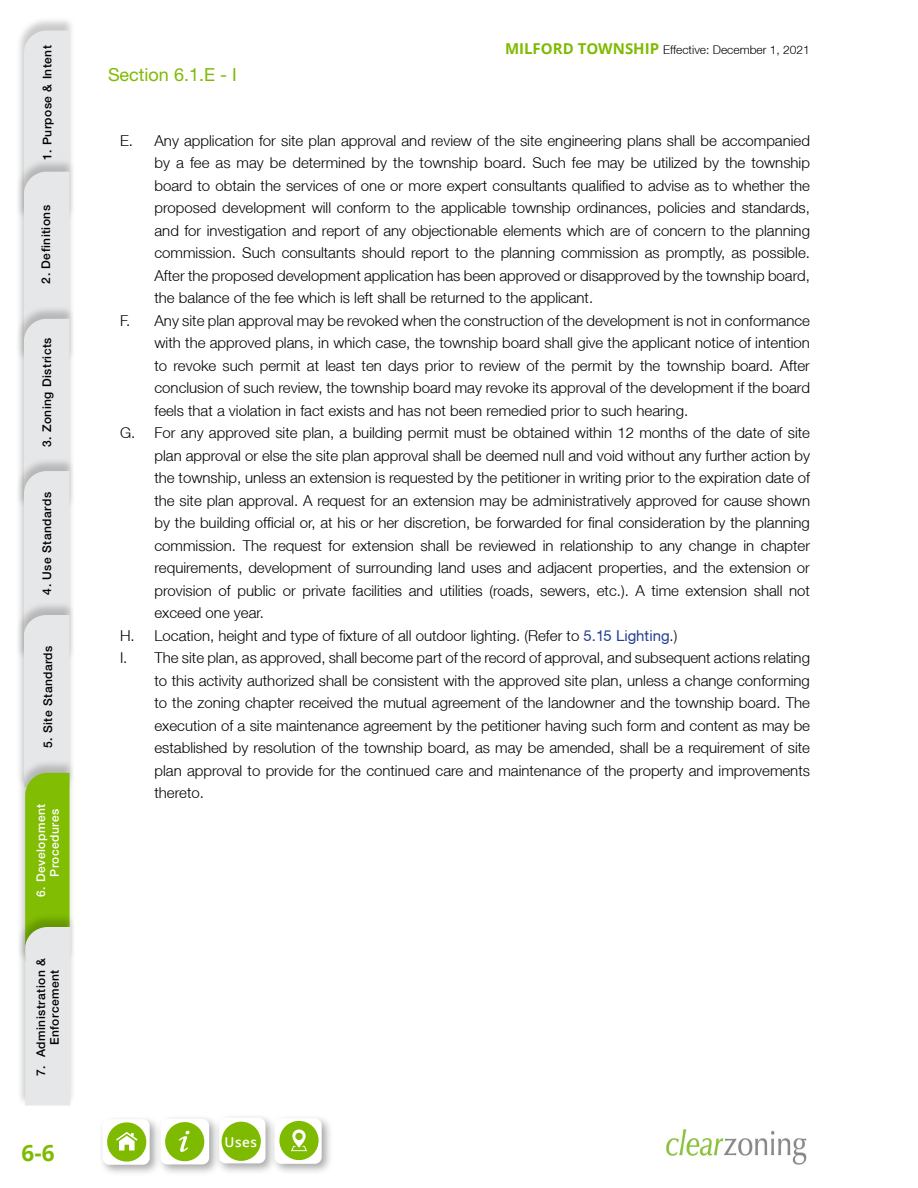
<style>
.page{position:relative;width:918px;height:1188px;background:#fff}
.page>*{position:absolute;margin:0;border:0;box-sizing:border-box;transform-origin:0 0}
.t1{font:700 22.5px "Open Sans";color:#7ebb00}
.t2{font:18px "Helvetica Neue LT Std";color:#7ebb00}
.t3{font:300 15px "Helvetica Neue LT";color:#000}
.t4{font:600 13.5px "Open Sans";color:#fff}
.t5{font:500 12px/13.5px "Helvetica Neue LT Std";letter-spacing:.04em;color:#000}
.t6{font:300 12px "Helvetica Neue LT";color:#000}
.t7{font:500 12px/13.5px "Helvetica Neue LT Std";letter-spacing:.04em;color:#fff}
.s1{font-family:"Open Sans";font-weight:700;font-size:15px;color:#7ebb00}
.s2{font-family:"Helvetica Neue CE";font-weight:400;color:#25408f}
</style>
<div class="page">
<div style="left:215px;top:1114px;width:63px;height:62px;background:#000;opacity:.35"></div>
<div style="left:219px;top:1118px;width:47px;height:45px;background:#fff;border-radius:7px"></div>
<div style="left:270px;top:1114px;width:64px;height:62px;background:#000;opacity:.35"></div>
<div style="left:275px;top:1118px;width:47px;height:46px;background:#fff;border-radius:7px"></div>
<svg style="left:277px;top:1119px;width:44px;height:43px"></svg>
<div style="left:295px;top:1133px;width:8px;height:7px;background:#7ebb00;border-radius:50%"></div>
<div style="left:98px;top:1115px;width:64px;height:62px;background:#000;opacity:.35"></div>
<div style="left:103px;top:1119px;width:47px;height:46px;background:#fff;border-radius:7px"></div>
<svg style="left:105px;top:1120px;width:43px;height:44px"></svg>
<div style="left:156px;top:1115px;width:65px;height:62px;background:#000;opacity:.35"></div>
<div style="left:161px;top:1119px;width:48px;height:45px;background:#fff;border-radius:7px"></div>
<svg style="left:163px;top:1120px;width:42px;height:43px"></svg>
<div style="left:222px;top:1122px;width:39px;height:39px;background:#7ebb00;border-radius:50%"></div>
<img style="left:666px;top:1129px;width:141px;height:35px">
<div style="left:15px;top:17px;width:60px;height:203px;background:#000;opacity:.21"></div>
<div style="left:15px;top:158px;width:60px;height:203px;background:#000;opacity:.21"></div>
<div style="left:15px;top:305px;width:60px;height:203px;background:#000;opacity:.21"></div>
<div style="left:15px;top:457px;width:60px;height:203px;background:#000;opacity:.21"></div>
<div style="left:15px;top:601px;width:60px;height:187px;background:#000;opacity:.21"></div>
<div style="left:17px;top:759px;width:58px;height:203px;background:#000;opacity:.21"></div>
<div style="left:17px;top:913px;width:59px;height:193px;background:#000;opacity:.21"></div>
<svg style="left:24px;top:31px;width:46px;height:1075px;background:#d5dfc6"></svg>
<p class="t5" style="left:40px;top:160px;width:116px;rotate:-90deg">1. Purpose &amp; Intent</p>
<p class="t5" style="left:39px;top:284px;width:80px;rotate:-90deg">2. Definitions</p>
<p class="t5" style="left:40px;top:447px;width:111px;rotate:-90deg">3. Zoning Districts</p>
<p class="t5" style="left:40px;top:595px;width:104px;rotate:-90deg">4. Use Standards</p>
<p class="t5" style="left:41px;top:748px;width:104px;rotate:-90deg">5. Site Standards</p>
<p class="t7" style="left:34px;top:877px;width:74px;text-indent:-20px;rotate:-90deg">6. Development<br>Procedures</p>
<p class="t5" style="left:34px;top:1045px;width:89px;text-indent:-30px;rotate:-90deg">7. Administration &amp;<br>Enforcement</p>
<h1 class="t1" style="left:22px;top:1137px;width:34px">6-6</h1>
<p class="t2" style="left:108px;top:64px;width:130px">Section 6.1.E - I</p>
<p class="t6" style="left:505px;top:43px;width:306px"><span class="s1">MILFORD TOWNSHIP</span> Effective: December 1, 2021</p>
<p class="t3" style="left:120px;top:131px;width:691px">E. Any application for site plan approval and review of the site engineering plans shall be accompanied</p>
<p class="t3" style="left:154px;top:154px;width:657px">by a fee as may be determined by the township board. Such fee may be utilized by the township</p>
<p class="t3" style="left:154px;top:176px;width:657px">board to obtain the services of one or more expert consultants qualified to advise as to whether the</p>
<p class="t3" style="left:154px;top:199px;width:657px">proposed development will conform to the applicable township ordinances, policies and standards,</p>
<p class="t3" style="left:154px;top:221px;width:657px">and for investigation and report of any objectionable elements which are of concern to the planning</p>
<p class="t3" style="left:154px;top:244px;width:657px">commission. Such consultants should report to the planning commission as promptly, as possible.</p>
<p class="t3" style="left:154px;top:266px;width:657px">After the proposed development application has been approved or disapproved by the township board,</p>
<p class="t3" style="left:154px;top:289px;width:440px">the balance of the fee which is left shall be returned to the applicant.</p>
<p class="t3" style="left:120px;top:311px;width:692px">F. Any site plan approval may be revoked when the construction of the development is not in conformance</p>
<p class="t3" style="left:154px;top:334px;width:657px">with the approved plans, in which case, the township board shall give the applicant notice of intention</p>
<p class="t3" style="left:154px;top:356px;width:657px">to revoke such permit at least ten days prior to review of the permit by the township board. After</p>
<p class="t3" style="left:154px;top:379px;width:657px">conclusion of such review, the township board may revoke its approval of the development if the board</p>
<p class="t3" style="left:154px;top:401px;width:535px">feels that a violation in fact exists and has not been remedied prior to such hearing.</p>
<p class="t3" style="left:120px;top:424px;width:692px">G. For any approved site plan, a building permit must be obtained within 12 months of the date of site</p>
<p class="t3" style="left:154px;top:446px;width:657px">plan approval or else the site plan approval shall be deemed null and void without any further action by</p>
<p class="t3" style="left:154px;top:469px;width:657px">the township, unless an extension is requested by the petitioner in writing prior to the expiration date of</p>
<p class="t3" style="left:154px;top:491px;width:657px">the site plan approval. A request for an extension may be administratively approved for cause shown</p>
<p class="t3" style="left:154px;top:514px;width:657px">by the building official or, at his or her discretion, be forwarded for final consideration by the planning</p>
<p class="t3" style="left:154px;top:536px;width:657px">commission. The request for extension shall be reviewed in relationship to any change in chapter</p>
<p class="t3" style="left:154px;top:559px;width:657px">requirements, development of surrounding land uses and adjacent properties, and the extension or</p>
<p class="t3" style="left:154px;top:581px;width:657px">provision of public or private facilities and utilities (roads, sewers, etc.). A time extension shall not</p>
<p class="t3" style="left:154px;top:604px;width:111px">exceed one year.</p>
<p class="t3" style="left:120px;top:626px;width:559px">H. Location, height and type of fixture of all outdoor lighting. (Refer to <span class="s2">5.15 Lighting</span>.)</p>
<p class="t3" style="left:120px;top:649px;width:692px">I. The site plan, as approved, shall become part of the record of approval, and subsequent actions relating</p>
<p class="t3" style="left:154px;top:671px;width:657px">to this activity authorized shall be consistent with the approved site plan, unless a change conforming</p>
<p class="t3" style="left:154px;top:694px;width:657px">to the zoning chapter received the mutual agreement of the landowner and the township board. The</p>
<p class="t3" style="left:154px;top:716px;width:657px">execution of a site maintenance agreement by the petitioner having such form and content as may be</p>
<p class="t3" style="left:154px;top:739px;width:657px">established by resolution of the township board, as may be amended, shall be a requirement of site</p>
<p class="t3" style="left:154px;top:761px;width:657px">plan approval to provide for the continued care and maintenance of the property and improvements</p>
<p class="t3" style="left:154px;top:784px;width:51px">thereto.</p>
<p class="t4" style="left:225px;top:1133px;width:34px">Uses</p>
</div>
